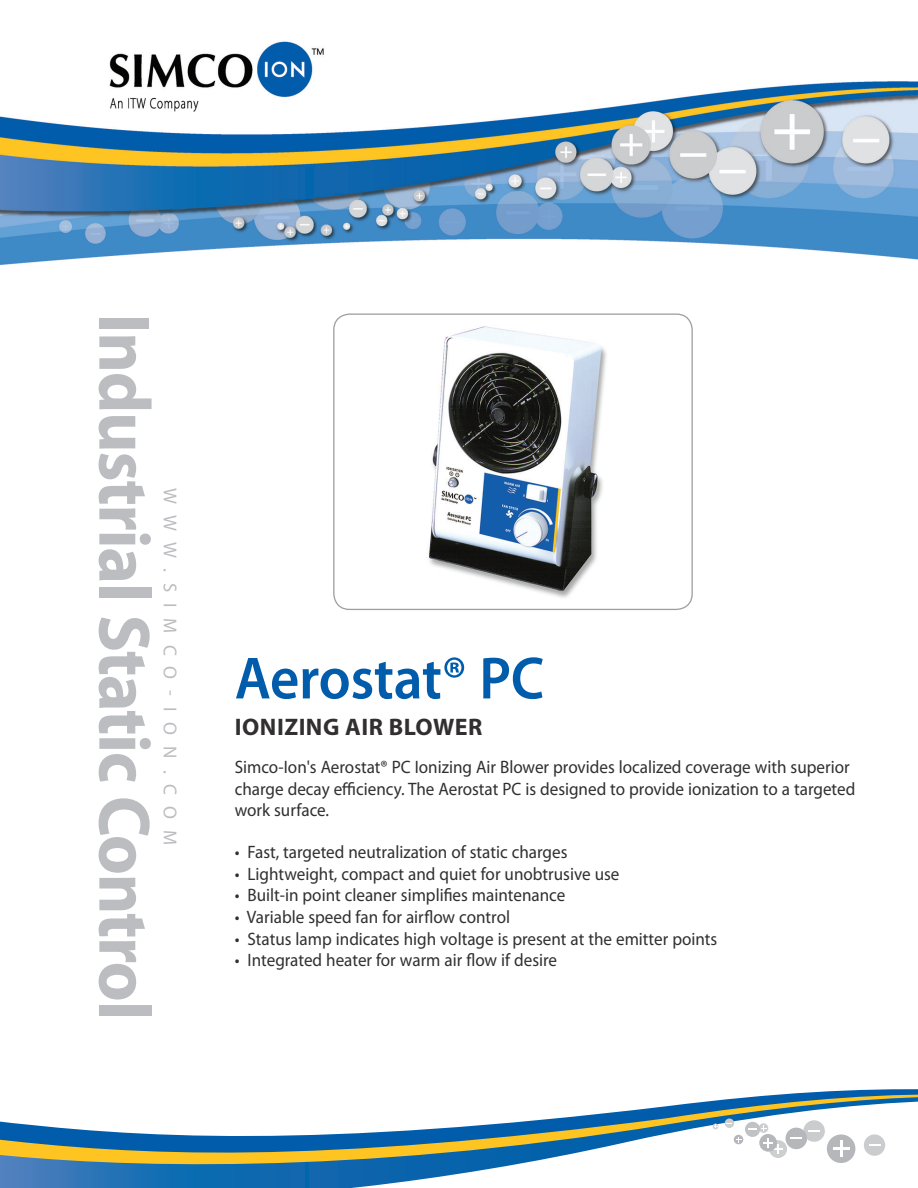
<style>
.page{position:relative;width:918px;height:1188px;background:#fff}
.page>*{position:absolute;margin:0;border:0;box-sizing:border-box;transform-origin:0 0}
.t1{font:700 73.5px "Myriad Pro";letter-spacing:-.02em;color:#bcbdc0;scale:.95 1}
.Cover__Main_head{font:600 60px "Myriad Pro";letter-spacing:-.005em;color:#015dab;scale:.95 1}
.Cover__Subhead{font:700 24px "Myriad Pro";letter-spacing:.02em;color:#312f30}
.t2{font:18.75px "Myriad Pro";letter-spacing:.59em;color:#bcbdc0}
.Cover__Body_Copy{font:18px/21.6px "Myriad Pro";color:#312f30;scale:.95 1}
</style>
<div class="page">
<svg style="left:787px;top:1089px;width:131px;height:5px"></svg>
<svg style="left:751px;top:1094px;width:167px;height:3px"></svg>
<svg style="left:0;top:1097px;width:918px;height:91px"></svg>
<svg style="left:759px;top:1123px;width:9px;height:10px"></svg>
<div style="left:803px;top:1120px;width:22px;height:22px;background:#cbccce;border-radius:50%"></div>
<svg style="left:808px;top:1130px;width:12px;height:1px"></svg>
<div style="left:769px;top:1140px;width:18px;height:18px;background:#cdced0;border-radius:50%"></div>
<div style="left:725px;top:1119px;width:9px;height:9px;background:#cdced0;border-radius:50%"></div>
<div style="left:745px;top:1122px;width:15px;height:15px;background:#c1c2c4;border-radius:50%"></div>
<div style="left:759px;top:1134px;width:18px;height:18px;background:#b6b7bb;border-radius:50%"></div>
<div style="left:786px;top:1128px;width:21px;height:21px;background:#b6b7bb;border-radius:50%"></div>
<div style="left:827px;top:1134px;width:28px;height:29px;background:#b6b7bb;border-radius:50%"></div>
<div style="left:864px;top:1134px;width:21px;height:22px;background:#cbccce;border-radius:50%"></div>
<svg style="left:748px;top:1126px;width:18px;height:5px"></svg>
<svg style="left:790px;top:1137px;width:12px;height:2px"></svg>
<svg style="left:869px;top:1144px;width:12px;height:2px"></svg>
<svg style="left:763px;top:1138px;width:20px;height:16px"></svg>
<svg style="left:833px;top:1141px;width:16px;height:16px"></svg>
<svg style="left:734px;top:1135px;width:9px;height:9px"></svg>
<svg style="left:713px;top:1124px;width:5px;height:5px"></svg>
<img style="left:0;top:41px;width:918px;height:224px">
<img style="left:429px;top:326px;width:178px;height:272px">
<div style="left:333px;top:313px;width:360px;height:297px;border:1px solid #9d9fa2;border-radius:16px"></div>
<h1 class="t1" style="left:172px;top:314px;width:745px;rotate:90deg">Industrial Static Control</h1>
<p class="t2" style="left:182px;top:488px;width:359px;rotate:90deg">WWW.SIMCO-ION.COM</p>
<p class="Cover__Main_head" style="left:235px;top:640px;width:327px">Aerostat® PC</p>
<p class="Cover__Subhead" style="left:235px;top:711px;width:249px">IONIZING AIR BLOWER</p>
<p class="Cover__Body_Copy" style="left:235px;top:756px;width:655px">Simco-Ion's Aerostat® PC Ionizing Air Blower provides localized coverage with superior charge decay efficiency. The Aerostat PC is designed to provide ionization to a targeted work surface.</p>
<p class="Cover__Body_Copy" style="left:235px;top:841px;width:352px">• Fast, targeted neutralization of static charges</p>
<p class="Cover__Body_Copy" style="left:235px;top:863px;width:406px">• Lightweight, compact and quiet for unobtrusive use</p>
<p class="Cover__Body_Copy" style="left:235px;top:884px;width:350px">• Built-in point cleaner simplifies maintenance</p>
<p class="Cover__Body_Copy" style="left:235px;top:906px;width:291px">• Variable speed fan for airflow control</p>
<p class="Cover__Body_Copy" style="left:235px;top:927px;width:509px">• Status lamp indicates high voltage is present at the emitter points</p>
<p class="Cover__Body_Copy" style="left:235px;top:949px;width:341px">• Integrated heater for warm air flow if desire</p>
</div>
